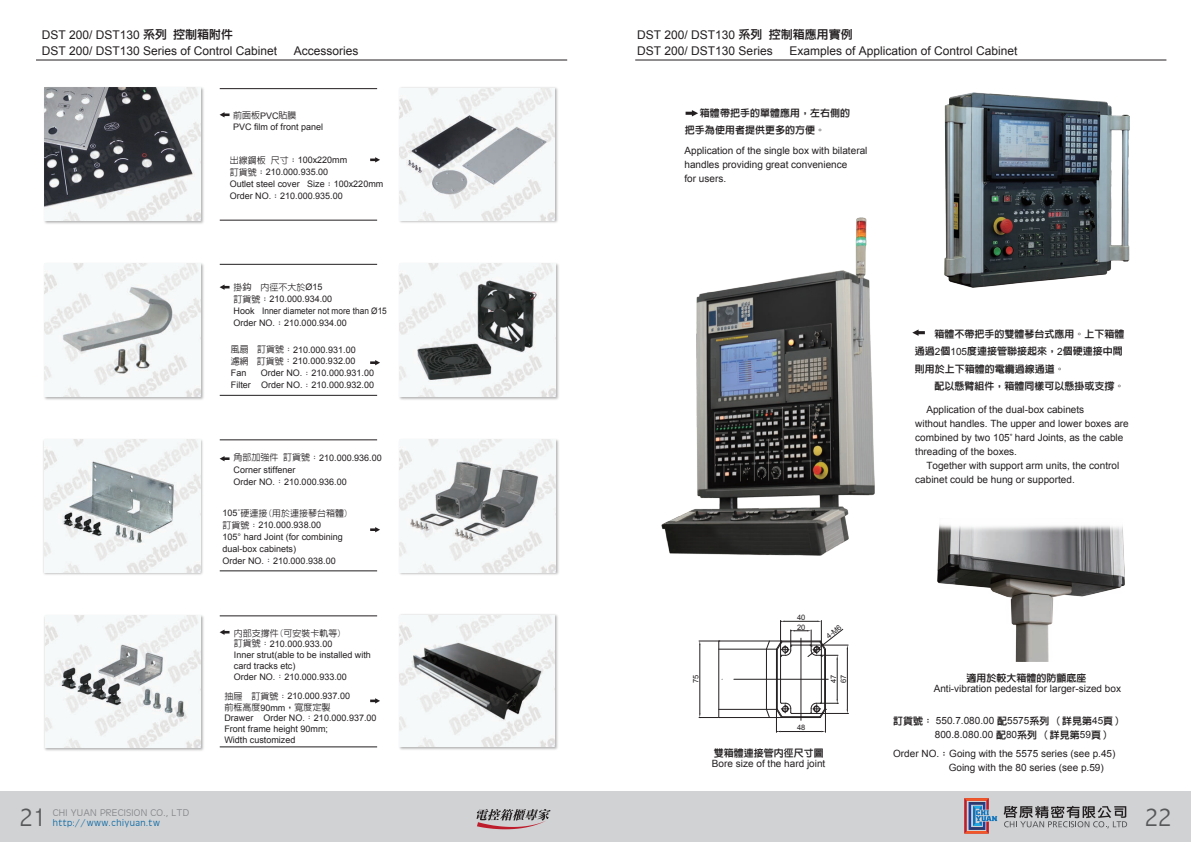
<style>
.page{position:relative;width:1191px;height:842px;background:#fff}
.page>*{position:absolute;margin:0;border:0;box-sizing:border-box;transform-origin:0 0}
.t1{font:300 condensed 26.7px "Abadi";color:#57585a;scale:1.09 1}
.t2{font:12px/16px "Arial";color:#231f20}
.t3{font:10px/14px "Arial";color:#231f20}
.t4{font:10px/17.6px "Lin Gothic Extra";color:#231f20}
.t5{font:10px "Antique Oli T Ligh";letter-spacing:.02em;color:#808285;scale:1.1 1}
.t6{font:10px "Antique Oli T Ligh";letter-spacing:.05em;color:#0164a2}
.t7{font:9px/11.9px "Arial";color:#231f20}
.t8{font:500 9px "Lin Gothic";color:#231f20}
.t9{font:7.5px/10.1px "Arial";color:#231f20}
.s1{font-family:"Lin Gothic Extra"}
.s2{font-family:"Arial";font-weight:400}
.s3{font-family:"Lin Gothic";font-weight:500}
.s4{font-family:"DF Hei Std W5";font-weight:400}
.s5{font-family:"Adobe Ming Std";font-weight:300}
.s6{font-family:"Arial"}
.s7{font-family:"Myriad Pro"}
</style>
<div class="page">
<hr style="left:36px;top:60px;width:531px;height:1px;background:#231f20">
<hr style="left:220px;top:220px;width:157px;height:1px;background:#231f20">
<hr style="left:220px;top:88px;width:157px;height:1px;background:#231f20">
<hr style="left:220px;top:395px;width:157px;height:1px;background:#231f20">
<hr style="left:220px;top:264px;width:157px;height:1px;background:#231f20">
<hr style="left:220px;top:571px;width:157px;height:1px;background:#231f20">
<hr style="left:220px;top:440px;width:157px;height:1px;background:#231f20">
<hr style="left:220px;top:747px;width:157px;height:1px;background:#231f20">
<hr style="left:220px;top:616px;width:157px;height:1px;background:#231f20">
<svg style="left:370px;top:157px;width:10px;height:5px"></svg>
<svg style="left:370px;top:360px;width:10px;height:5px"></svg>
<svg style="left:370px;top:527px;width:10px;height:5px"></svg>
<svg style="left:370px;top:698px;width:10px;height:5px"></svg>
<svg style="left:220px;top:284px;width:9px;height:6px"></svg>
<svg style="left:220px;top:112px;width:9px;height:5px"></svg>
<svg style="left:220px;top:456px;width:9px;height:5px"></svg>
<svg style="left:220px;top:629px;width:9px;height:6px"></svg>
<img style="left:44px;top:87px;width:160px;height:137px">
<img style="left:45px;top:88px;width:156px;height:132px">
<img style="left:44px;top:263px;width:160px;height:137px">
<img style="left:45px;top:264px;width:156px;height:132px">
<img style="left:43px;top:440px;width:160px;height:135px">
<img style="left:44px;top:439px;width:156px;height:133px">
<img style="left:44px;top:615px;width:160px;height:136px">
<img style="left:45px;top:615px;width:155px;height:132px">
<img style="left:399px;top:87px;width:159px;height:136px">
<img style="left:400px;top:88px;width:155px;height:132px">
<img style="left:399px;top:263px;width:160px;height:137px">
<img style="left:400px;top:264px;width:155px;height:132px">
<img style="left:399px;top:439px;width:160px;height:136px">
<img style="left:400px;top:439px;width:155px;height:133px">
<img style="left:399px;top:614px;width:159px;height:136px">
<img style="left:400px;top:615px;width:154px;height:132px">
<hr style="left:635px;top:60px;width:531px;height:1px;background:#231f20">
<svg style="left:685px;top:110px;width:13px;height:6px"></svg>
<svg style="left:912px;top:329px;width:13px;height:7px"></svg>
<hr style="left:821px;top:620px;width:1px;height:35px;background:#231f20">
<hr style="left:780px;top:620px;width:1px;height:35px;background:#231f20">
<hr style="left:784px;top:621px;width:33px;height:1px;background:#231f20">
<svg style="left:699px;top:628px;width:149px;height:104px"></svg>
<img style="left:662px;top:217px;width:212px;height:338px">
<img style="left:944px;top:93px;width:185px;height:194px">
<img style="left:937px;top:524px;width:187px;height:137px">
<div style="left:0;top:791px;width:1191px;height:51px;background:#d1d2d4"></div>
<svg style="left:1003px;top:806px;width:124px;height:22px"></svg>
<svg style="left:964px;top:798px;width:33px;height:36px"></svg>
<svg style="left:476px;top:809px;width:74px;height:20px"></svg>
<h2 class="t2" style="left:42px;top:27px;width:237px">DST 200/ DST130 <span class="s1">系列 控制箱附件<br></span>DST 200/ DST130 Series of Control Cabinet</h2>
<h2 class="t2" style="left:294px;top:43px;width:66px">Accessories</h2>
<p class="t8" style="left:233px;top:111px;width:65px">前面板<span class="s2">PVC</span>貼膜</p>
<p class="t7" style="left:233px;top:121px;width:92px">PVC film of front panel</p>
<p class="t7" style="left:230px;top:154px;width:155px"><span class="s3">出線鋼板 尺寸：</span>100x220mm<br><span class="s3">訂貨號：</span>210.000.935.00<br>Outlet steel cover Size<span class="s3">：</span>100x220mm<br>Order NO.<span class="s3">：</span>210.000.935.00</p>
<p class="t8" style="left:234px;top:283px;width:91px">掛<span class="s4">鈎</span> 內徑不大於<span class="s2">Ø15</span></p>
<p class="t7" style="left:234px;top:293px;width:155px"><span class="s3">訂貨號：</span>210.000.934.00<br>Hook Inner diameter not more than Ø15<br>Order NO.<span class="s3">：</span>210.000.934.00</p>
<p class="t7" style="left:231px;top:344px;width:126px;text-align:justify"><span class="s3">風扇 訂貨號</span><span class="s5">：</span>210.000.931.00<span class="s3">濾網 訂貨號</span><span class="s5">：</span>210.000.932.00<br>Fan</p>
<p class="t7" style="left:231px;top:367px;width:145px;text-align:right">Order NO.<span class="s5">：</span>210.000.931.00<br>Filter Order NO.<span class="s5">：</span>210.000.932.00</p>
<p class="t7" style="left:234px;top:452px;width:150px"><span class="s3">角部加強件 訂貨號</span><span class="s5">：</span>210.000.936.00<br>Corner stiffener<br>Order NO.<span class="s5">：</span>210.000.936.00</p>
<p class="t8" style="left:223px;top:509px;width:128px"><span class="s2">105˚</span>硬連接(用於連接琴台箱體)</p>
<p class="t7" style="left:223px;top:519px;width:122px"><span class="s3">訂貨號</span><span class="s5">：</span>210.000.938.00<br>105° hard Joint (for combining dual-box cabinets)<br>Order NO.<span class="s5">：</span>210.000.938.00</p>
<p class="t8" style="left:234px;top:628px;width:109px">內部支撐件(可安裝卡軌等)</p>
<p class="t7" style="left:234px;top:638px;width:139px;line-height:10.9px"><span class="s3">訂貨號</span><span class="s5">：</span>210.000.933.00<br>Inner strut(able to be installed with card tracks etc)<br>Order NO.<span class="s5">：</span>210.000.933.00</p>
<p class="t7" style="left:224px;top:690px;width:127px"><span class="s3">抽屜 訂貨號</span><span class="s5">：</span>210.000.937.00</p>
<p class="t8" style="left:224px;top:703px;width:108px">前框高度<span class="s2">90mm</span>，寬度定製</p>
<p class="t7" style="left:224px;top:713px;width:154px;line-height:11px">Drawer Order NO.<span class="s5">：</span>210.000.937.00<br>Front frame height 90mm;<br>Width customized</p>
<h2 class="t2" style="left:637px;top:27px;width:217px">DST 200/ DST130 <span class="s1">系列 控制箱應用實例<br></span>DST 200/ DST130 Series</h2>
<h2 class="t2" style="left:789px;top:43px;width:230px">Examples of Application of Control Cabinet</h2>
<p class="t4" style="left:685px;top:104px;width:166px;text-indent:15px">箱體帶把手的單體應用，左右側的把手為使用者提供更多的方便。</p>
<p class="t3" style="left:684px;top:144px;width:184px">Application of the single box with bilateral handles providing great convenience<br>for users.</p>
<p class="t4" style="left:915px;top:325px;width:211px;text-indent:19px">箱體不帶把手的雙體琴台式應用。上下箱體通過<span class="s6">2</span>個<span class="s6">105</span>度連接管聯接起來，<span class="s6">2</span>個硬連接中間則用於上下箱體的電纜過線通道。</p>
<p class="t4" style="left:934px;top:377px;width:191px">配以懸臂組件，箱體同樣可以懸掛或支撐。</p>
<p class="t3" style="left:915px;top:402px;width:215px;text-indent:11px">Application of the dual-box cabinets<br>without handles. The upper and lower boxes are combined by two 105<span class="s7">˚</span> hard Joints, as the cable threading of the boxes.</p>
<p class="t3" style="left:915px;top:458px;width:205px;text-indent:11px">Together with support arm units, the control cabinet could be hung or supported.</p>
<p class="t9" style="left:691px;top:683px;width:10px;rotate:-90deg">75</p>
<p class="t9" style="left:797px;top:613px;width:10px">40</p>
<p class="t9" style="left:797px;top:622px;width:10px">20</p>
<p class="t9" style="left:824px;top:633px;width:19px;rotate:-38deg">4-M6</p>
<p class="t9" style="left:828px;top:683px;width:10px;rotate:-90deg">47<br>67</p>
<p class="t9" style="left:797px;top:723px;width:10px">48</p>
<p class="t4" style="left:713px;top:744px;width:111px">雙箱體連接管內徑尺寸圖</p>
<p class="t3" style="left:712px;top:756px;width:115px">Bore size of the hard joint</p>
<p class="t4" style="left:966px;top:669px;width:121px">適用於較大箱體的防顫底座</p>
<p class="t3" style="left:934px;top:714px;width:190px;text-indent:-42px"><span class="s1">訂貨號：</span> 550.7.080.00 <span class="s1">配</span>5575<span class="s1">系列（詳見第</span>45<span class="s1">頁）<br></span>800.8.080.00 <span class="s1">配</span>80<span class="s1">系列（詳見第</span>59<span class="s1">頁）</span></p>
<p class="t3" style="left:948px;top:747px;width:168px;line-height:13.7px;text-indent:-56px">Order NO.<span class="s1">：</span>Going with the 5575 series (see p.45)<br>Going with the 80 series (see p.59)</p>
<p class="t3" style="left:933px;top:682px;width:189px">Anti-vibration pedestal for larger-sized box</p>
<h1 class="t1" style="left:19px;top:802px;width:26px">21</h1>
<p class="t6" style="left:53px;top:817px;width:109px">http://www.chiyuan.tw</p>
<h1 class="t1" style="left:1144px;top:802px;width:26px">22</h1>
<p class="t5" style="left:53px;top:807px;width:126px">CHI YUAN PRECISION CO., LTD</p>
</div>
